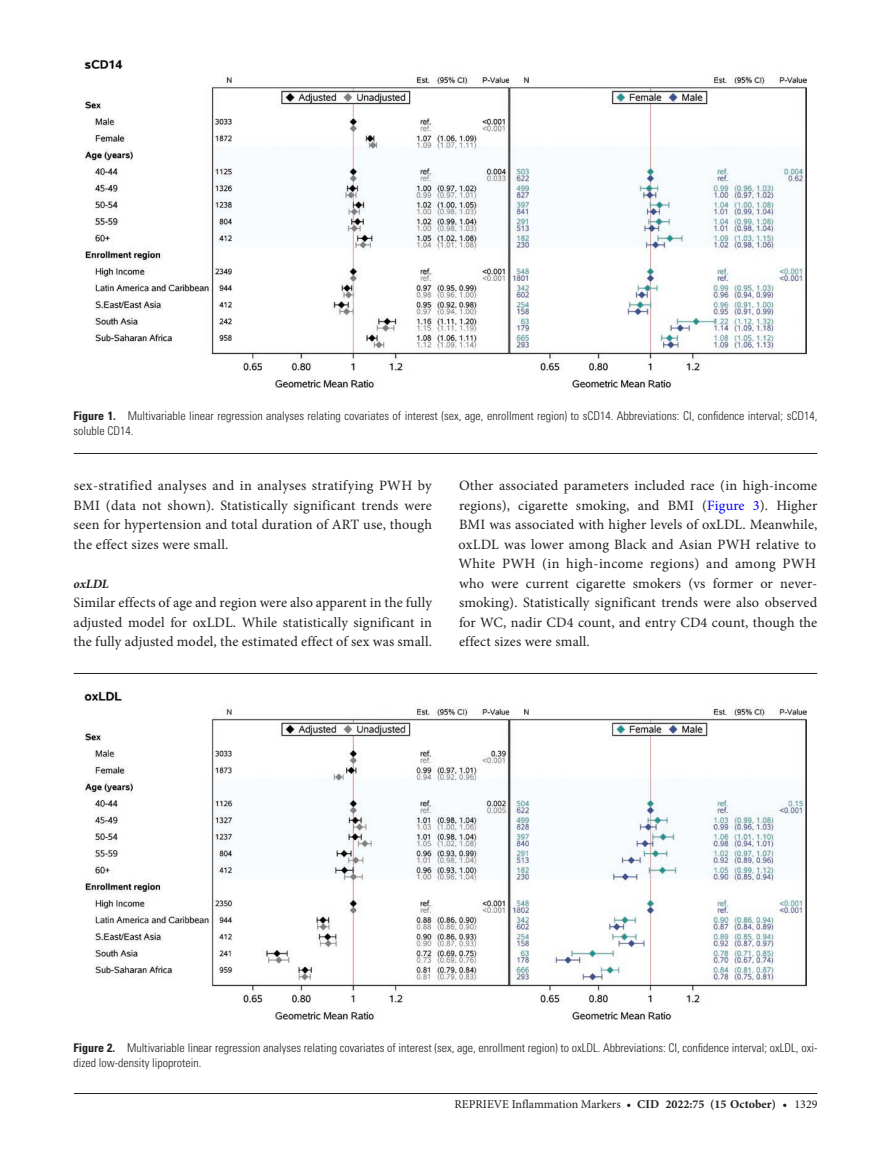
<style>
.page{position:relative;width:891px;height:1174px;background:#fff}
.page>*{position:absolute;margin:0;border:0;box-sizing:border-box;transform-origin:0 0}
.Text{font:14.25px/19.5px "Minion Pro";letter-spacing:.015em;color:#231f20;text-align:justify}
.HeadC{font:italic 700 12.75px "Minion Pro";letter-spacing:-.01em;color:#231f20}
.TableBody{font:300 condensed 12px/15px "Univers LT Std";color:#231f20}
.t1{font:12px "Minion Pro";color:#231f20}
.s1{font-weight:700}
.s2{color:#00f}
</style>
<div class="page">
<img style="left:85px;top:59px;width:721px;height:328px">
<hr style="left:74px;top:453px;width:743px;height:1px;background:#231f20">
<img style="left:85px;top:692px;width:721px;height:328px">
<hr style="left:74px;top:673px;width:743px;height:1px;background:#231f20">
<hr style="left:74px;top:1093px;width:743px;height:1px;background:#231f20">
<p class="TableBody" style="left:74px;top:408px;width:745px"><span class="s1">Figure 1.</span> Multivariable linear regression analyses relating covariates of interest (sex, age, enrollment region) to sCD14. Abbreviations: CI, confidence interval; sCD14, soluble CD14.</p>
<p class="Text" style="left:74px;top:476px;width:359px">sex-stratified analyses and in analyses stratifying PWH by</p>
<p class="Text" style="left:74px;top:496px;width:360px">BMI (data not shown). Statistically significant trends were seen for hypertension and total duration of ART use, though the effect sizes were small.</p>
<p class="HeadC" style="left:74px;top:575px;width:37px">oxLDL</p>
<p class="Text" style="left:74px;top:593px;width:360px">Similar effects of age and region were also apparent in the fully adjusted model for oxLDL. While statistically significant in the fully adjusted model, the estimated effect of sex was small.</p>
<p class="Text" style="left:459px;top:476px;width:360px">Other associated parameters included race (in high-income regions), cigarette smoking, and BMI (<span class="s2">Figure 3</span>). Higher BMI was associated with higher levels of oxLDL. Meanwhile,</p>
<p class="Text" style="left:459px;top:534px;width:359px">oxLDL was lower among Black and Asian PWH relative to<br>White PWH (in high-income regions) and among PWH</p>
<p class="Text" style="left:459px;top:574px;width:360px">who were current cigarette smokers (vs former or never&shy;smoking). Statistically significant trends were also observed for WC, nadir CD4 count, and entry CD4 count, though the effect sizes were small.</p>
<p class="TableBody" style="left:74px;top:1041px;width:745px"><span class="s1">Figure 2.</span> Multivariable linear regression analyses relating covariates of interest (sex, age, enrollment region) to oxLDL. Abbreviations: CI, confidence interval; oxLDL, oxi&shy;dized low-density lipoprotein.</p>
<p class="t1" style="left:455px;top:1096px;width:365px">REPRIEVE Inflammation Markers <span class="s1">• CID 2022:75 (15 October) •</span> 1329</p>
</div>
